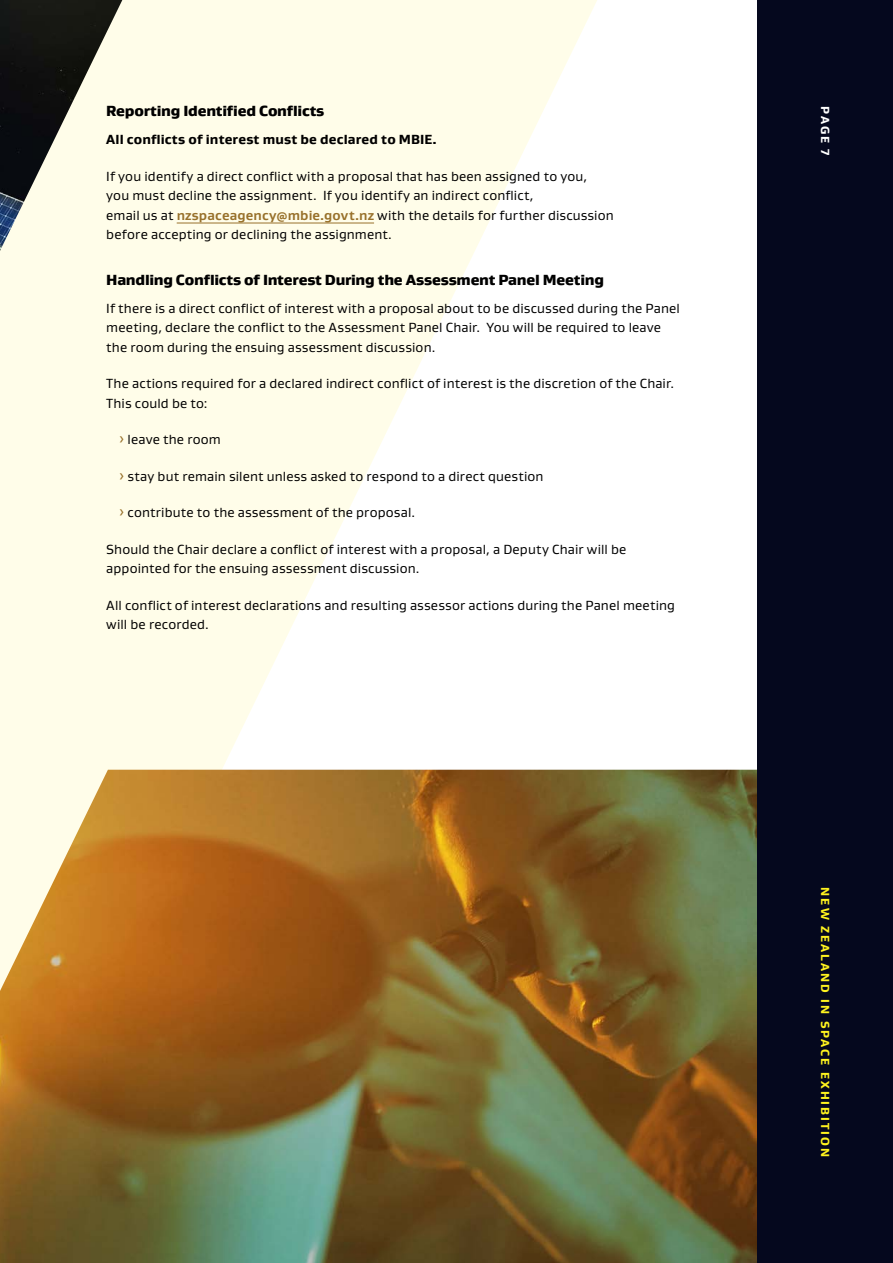
<style>
.page{position:relative;width:893px;height:1263px;background:#fff}
.page>*{position:absolute;margin:0;border:0;box-sizing:border-box;transform-origin:0 0}
.t1{font:900 15px "Gustan";letter-spacing:-.015em;color:#000}
.t2{font:13.5px/19.5px "Gustan";letter-spacing:.01em;color:#000}
.t3{font:800 13.5px "Gustan";letter-spacing:.01em;color:#000}
.t4{font:800 12px "Gustan";letter-spacing:.16em;color:#fff31f}
.t5{font:800 12px "Gustan";color:#fff}
.s1{font-weight:700;color:#98712b}
</style>
<div class="page">
<svg style="left:0;top:0;width:606px;height:770px;fill:#fffde9"></svg>
<hr style="left:177px;top:223px;width:197px;height:1px;background:#98712b">
<img style="left:0;top:0;width:122px;height:251px">
<img style="left:0;top:770px;width:757px;height:493px">
<div style="left:757px;top:0;width:136px;height:1263px;background:#05081e"></div>
<svg style="left:120px;top:436px;width:3px;height:6px"></svg>
<svg style="left:120px;top:473px;width:3px;height:6px"></svg>
<svg style="left:120px;top:509px;width:3px;height:6px"></svg>
<p class="t1" style="left:106px;top:101px;width:220px">Reporting Identified Conflicts</p>
<p class="t3" style="left:106px;top:131px;width:332px">All conflicts of interest must be declared to MBIE.</p>
<p class="t2" style="left:106px;top:166px;width:509px">If you identify a direct conflict with a proposal that has been assigned to you,<br>you must decline the assignment. If you identify an indirect conflict,<br>email us at <span class="s1">nzspaceagency@mbie.govt.nz</span> with the details for further discussion before accepting or declining the assignment.</p>
<p class="t1" style="left:106px;top:270px;width:499px">Handling Conflicts of Interest During the Assessment Panel Meeting</p>
<p class="t2" style="left:106px;top:298px;width:575px">If there is a direct conflict of interest with a proposal about to be discussed during the Panel meeting, declare the conflict to the Assessment Panel Chair. You will be required to leave the room during the ensuing assessment discussion.</p>
<p class="t2" style="left:106px;top:373px;width:569px">The actions required for a declared indirect conflict of interest is the discretion of the Chair.<br>This could be to:</p>
<p class="t2" style="left:128px;top:429px;width:95px">leave the room</p>
<p class="t2" style="left:128px;top:466px;width:417px">stay but remain silent unless asked to respond to a direct question</p>
<p class="t2" style="left:128px;top:502px;width:289px">contribute to the assessment of the proposal.</p>
<p class="t2" style="left:106px;top:539px;width:522px">Should the Chair declare a conflict of interest with a proposal, a Deputy Chair will be appointed for the ensuing assessment discussion.</p>
<p class="t2" style="left:106px;top:595px;width:570px">All conflict of interest declarations and resulting assessor actions during the Panel meeting will be recorded.</p>
<p class="t5" style="left:833px;top:106px;width:51px;rotate:90deg">PAGE 7</p>
<p class="t4" style="left:833px;top:887px;width:271px;rotate:90deg">NEW ZEALAND IN SPACE EXHIBITION</p>
</div>
